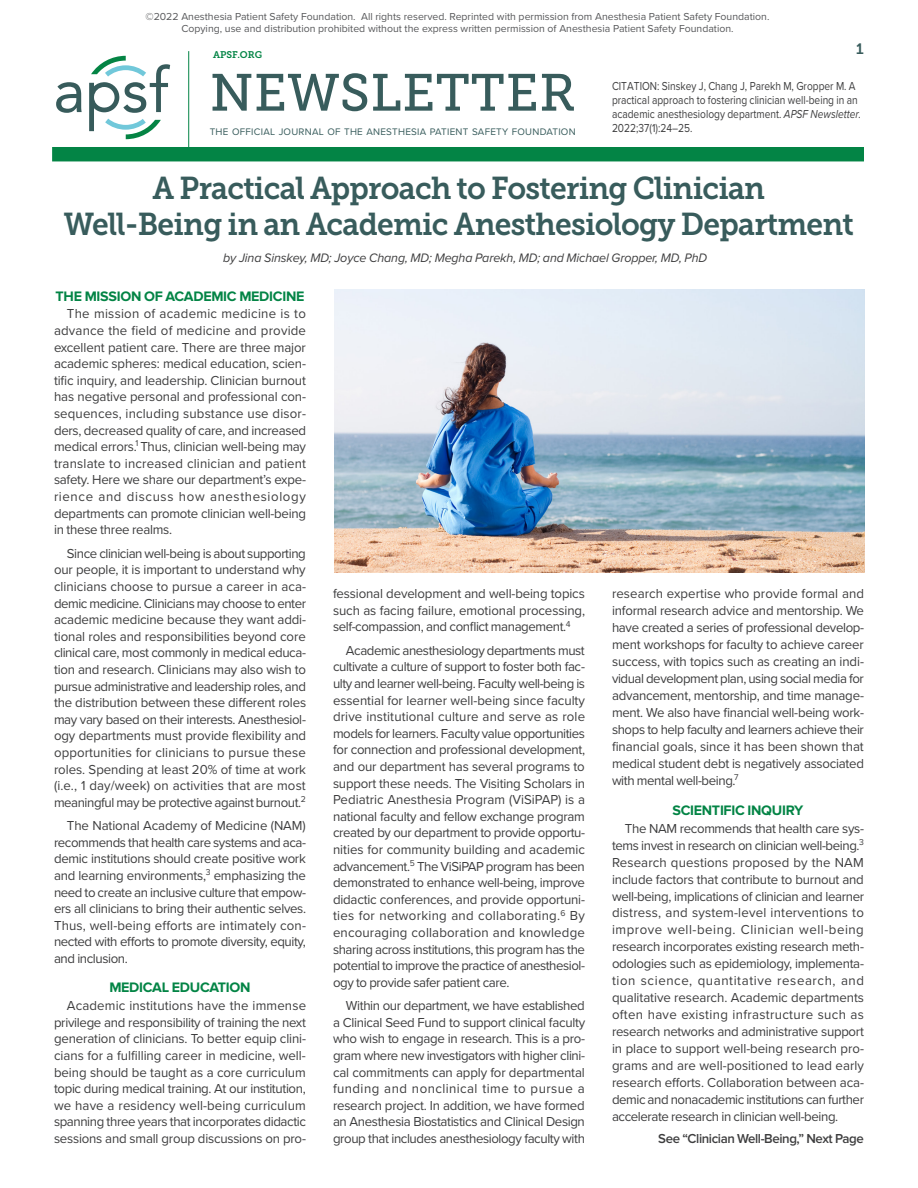
<style>
.page{position:relative;width:918px;height:1188px;background:#fff}
.page>*{position:absolute;margin:0;border:0;box-sizing:border-box;transform-origin:0 0}
.t1{font:52.2px "Museo Slab 500";letter-spacing:.005em;color:#385c5c}
.Headline{font:31.5px/36px "Museo Slab 700";letter-spacing:-.025em;color:#385c5c;text-align:center;scale:.95 1}
.t2{font:15px "Museo Slab 700";color:#385c5c}
.Subheads_green{font:700 14.25px "Proxima Nova";letter-spacing:-.02em;color:#038445}
.Body_Copy{font:13.5px/16.6px "Proxima Nova";letter-spacing:-.03em;color:#3e3e3f;text-align:justify}
.Continued_Heading_en{font:600 13.5px "Proxima Nova";letter-spacing:-.03em;color:#3e3e3f}
.Byline{font:italic 12.75px "Proxima Nova";letter-spacing:-.01em;color:#3e3e3f}
.t3{font:12px/14.1px "Proxima Nova";color:#3e3e3f;scale:.85 1}
.t4{font:10.5px/12px "Proxima Nova";color:#57585a;text-align:center}
.t5{font:9.9px "Proxima Nova";letter-spacing:.025em;color:#385c5c}
.t6{font:9.6px "Museo Slab 700";color:#038445}
.s1{font-style:italic}
</style>
<div class="page">
<svg style="left:56px;top:82px;width:26px;height:31px"></svg>
<svg style="left:89px;top:56px;width:81px;height:83px"></svg>
<div style="left:52px;top:147px;width:812px;height:14px;background:#038445"></div>
<hr style="left:188px;top:51px;width:1px;height:96px;background:#038445">
<img style="left:334px;top:289px;width:531px;height:283px">
<p class="t4" style="left:146px;top:10px;width:625px">©2022 Anesthesia Patient Safety Foundation. All rights reserved. Reprinted with permission from Anesthesia Patient Safety Foundation.<br>Copying, use and distribution prohibited without the express written permission of Anesthesia Patient Safety Foundation.</p>
<p class="t6" style="left:213px;top:49px;width:50px">APSF.ORG</p>
<p class="t2" style="left:856px;top:40px;width:9px">1</p>
<h1 class="t1" style="left:210px;top:64px;width:368px">NEWSLETTER</h1>
<p class="t5" style="left:210px;top:124px;width:367px">THE OFFICIAL JOURNAL OF THE ANESTHESIA PATIENT SAFETY FOUNDATION</p>
<p class="t3" style="left:612px;top:78px;width:295px">CITATION: Sinskey J, Chang J, Parekh M, Gropper M. A practical approach to fostering clinician well-being in an academic anesthesiology department. <span class="s1">APSF Newsletter.<br></span>2022;37(1):24–25.</p>
<p class="Headline" style="left:64px;top:171px;width:833px">A Practical Approach to Fostering Clinician<br>Well-Being in an Academic Anesthesiology Department</p>
<p class="Byline" style="left:223px;top:249px;width:486px">by Jina Sinskey, MD; Joyce Chang, MD; Megha Parekh, MD; and Michael Gropper, MD, PhD</p>
<p class="Subheads_green" style="left:56px;top:288px;width:250px">THE MISSION OF ACADEMIC MEDICINE</p>
<p class="Body_Copy" style="left:54px;top:305px;width:254px;text-indent:13px">The mission of academic medicine is to advance the field of medicine and provide excellent patient care. There are three major academic spheres: medical education, scien&shy;tific inquiry, and leadership. Clinician burnout has negative personal and professional con&shy;sequences, including substance use disor&shy;ders, decreased quality of care, and increased medical errors.<sup>1</sup> Thus, clinician well-being may translate to increased clinician and patient safety. Here we share our department’s expe&shy;rience and discuss how anesthesiology departments can promote clinician well-being in these three realms.</p>
<p class="Body_Copy" style="left:54px;top:544px;width:254px;text-indent:13px">Since clinician well-being is about supporting our people, it is important to understand why clinicians choose to pursue a career in aca&shy;demic medicine. Clinicians may choose to enter academic medicine because they want addi&shy;tional roles and responsibilities beyond core clinical care, most commonly in medical educa&shy;tion and research. Clinicians may also wish to pursue administrative and leadership roles, and the distribution between these different roles may vary based on their interests. Anesthesiol&shy;ogy departments must provide flexibility and opportunities for clinicians to pursue these roles. Spending at least 20% of time at work (i.e., 1 day/week) on activities that are most meaningful may be protective against burnout.<sup>2</sup></p>
<p class="Body_Copy" style="left:54px;top:817px;width:254px;text-indent:13px">The National Academy of Medicine (NAM) recommends that health care systems and aca&shy;demic institutions should create positive work and learning environments,<sup>3</sup> emphasizing the need to create an inclusive culture that empow&shy;ers all clinicians to bring their authentic selves.<br>Thus, well-being efforts are intimately con&shy;nected with efforts to promote diversity, equity, and inclusion.</p>
<p class="Subheads_green" style="left:109px;top:979px;width:143px">MEDICAL EDUCATION</p>
<p class="Body_Copy" style="left:54px;top:997px;width:254px;text-indent:13px">Academic institutions have the immense privilege and responsibility of training the next generation of clinicians. To better equip clini&shy;cians for a fulfilling career in medicine, well&shy;being should be taught as a core curriculum topic during medical training. At our institution, we have a residency well-being curriculum spanning three years that incorporates didactic sessions and small group discussions on pro-</p>
<p class="Body_Copy" style="left:333px;top:585px;width:254px">fessional development and well-being topics such as facing failure, emotional processing, self-compassion, and conflict management.<sup>4</sup></p>
<p class="Body_Copy" style="left:333px;top:641px;width:254px;text-indent:13px">Academic anesthesiology departments must cultivate a culture of support to foster both fac&shy;ulty and learner well-being. Faculty well-being is essential for learner well-being since faculty drive institutional culture and serve as role models for learners. Faculty value opportunities for connection and professional development, and our department has several programs to support these needs. The Visiting Scholars in Pediatric Anesthesia Program (ViSiPAP) is a national faculty and fellow exchange program created by our department to provide opportu&shy;nities for community building and academic advancement.<sup>5</sup> The ViSiPAP program has been demonstrated to enhance well-being, improve didactic conferences, and provide opportuni&shy;ties for networking and collaborating.<sup>6</sup> By encouraging collaboration and knowledge sharing across institutions, this program has the potential to improve the practice of anesthesiol&shy;ogy to provide safer patient care.</p>
<p class="Body_Copy" style="left:333px;top:997px;width:254px;text-indent:13px">Within our department, we have established a Clinical Seed Fund to support clinical faculty who wish to engage in research. This is a pro&shy;gram where new investigators with higher clini&shy;cal commitments can apply for departmental funding and nonclinical time to pursue a research project. In addition, we have formed an Anesthesia Biostatistics and Clinical Design group that includes anesthesiology faculty with</p>
<p class="Body_Copy" style="left:612px;top:585px;width:254px">research expertise who provide formal and informal research advice and mentorship. We have created a series of professional develop&shy;ment workshops for faculty to achieve career success, with topics such as creating an indi&shy;vidual development plan, using social media for advancement, mentorship, and time manage&shy;ment. We also have financial well-being work&shy;shops to help faculty and learners achieve their financial goals, since it has been shown that medical student debt is negatively associated with mental well-being.<sup>7</sup></p>
<p class="Subheads_green" style="left:672px;top:802px;width:133px">SCIENTIFIC INQUIRY</p>
<p class="Body_Copy" style="left:612px;top:819px;width:254px;text-indent:13px">The NAM recommends that health care sys&shy;tems invest in research on clinician well-being.<sup>3<br></sup>Research questions proposed by the NAM include factors that contribute to burnout and well-being, implications of clinician and learner distress, and system-level interventions to improve well-being. Clinician well-being research incorporates existing research meth&shy;odologies such as epidemiology, implementa&shy;tion science, quantitative research, and qualitative research. Academic departments often have existing infrastructure such as research networks and administrative support in place to support well-being research pro&shy;grams and are well-positioned to lead early research efforts. Collaboration between aca&shy;demic and nonacademic institutions can further accelerate research in clinician well-being.</p>
<p class="Continued_Heading_en" style="left:658px;top:1131px;width:207px">See “Clinician Well-Being,” Next Page</p>
</div>
